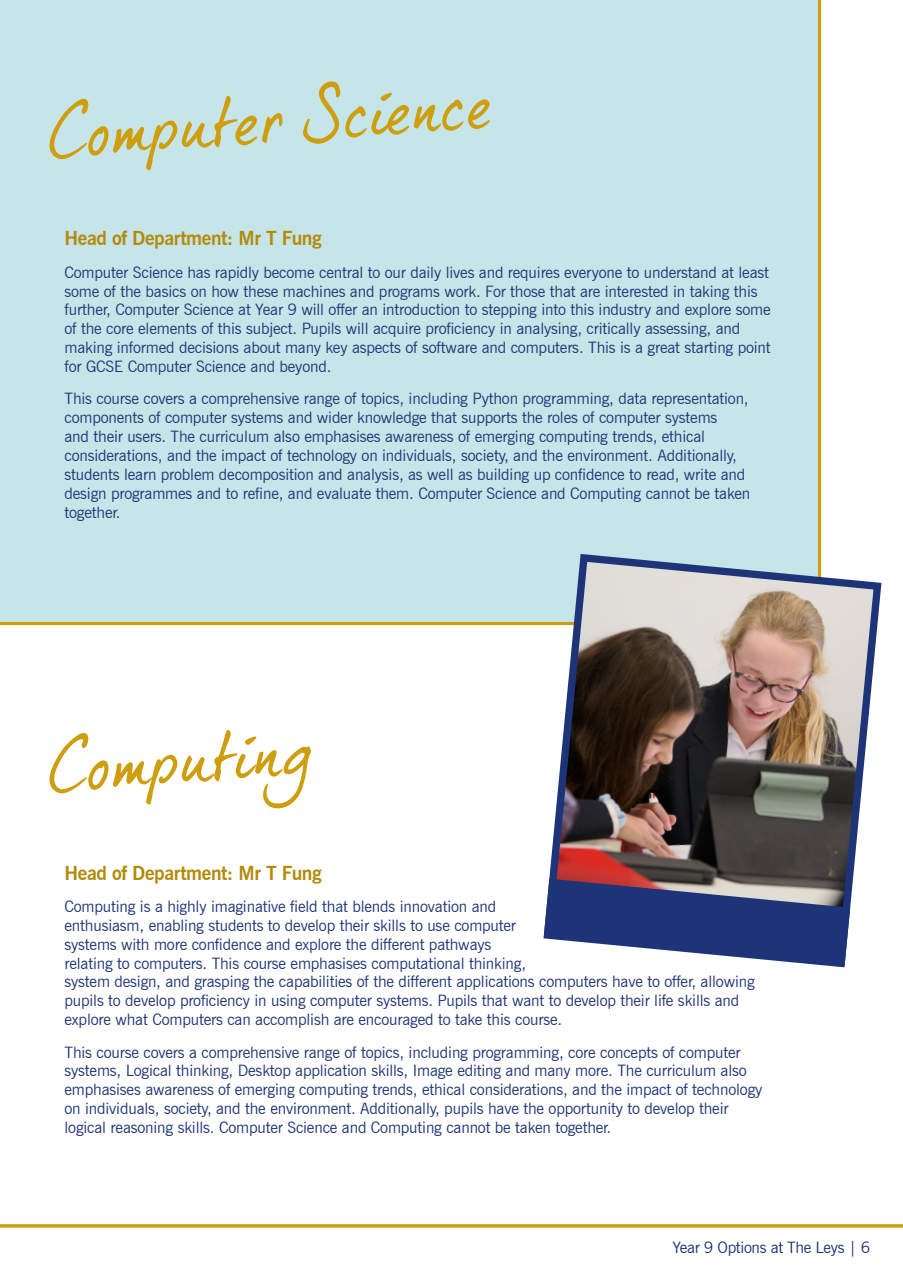
<style>
.page{position:relative;width:903px;height:1275px;background:#fff}
.page>*{position:absolute;margin:0;border:0;box-sizing:border-box;transform-origin:0 0}
.t1{font:69.3px "dear Joe 5 CASUAL P";color:#ce9e0d}
.t2{font:700 19.25px "News Gothic BT";letter-spacing:-.02em;color:#b38a0a}
.t3{font:15.75px/18.9px "News Gothic BT";letter-spacing:-.01em;color:#1e3478}
</style>
<div class="page">
<div style="left:0;top:0;width:821px;height:625px;background:#c6e5e8"></div>
<img style="left:540px;top:550px;width:342px;height:418px">
<svg style="left:544px;top:879px;width:306px;height:87px"></svg>
<svg style="left:0;top:1224px;width:903px;height:4px;background:#d3a92a"></svg>
<h1 class="t1" style="left:43px;top:92px;width:449px;rotate:-4deg">Computer Science</h1>
<p class="t2" style="left:65px;top:227px;width:259px">Head of Department: Mr T Fung</p>
<p class="t3" style="left:65px;top:262px;width:708px">Computer Science has rapidly become central to our daily lives and requires everyone to understand at least some of the basics on how these machines and programs work. For those that are interested in taking this further, Computer Science at Year 9 will offer an introduction to stepping into this industry and explore some of the core elements of this subject. Pupils will acquire proficiency in analysing, critically assessing, and making informed decisions about many key aspects of software and computers. This is a great starting point for GCSE Computer Science and beyond.</p>
<p class="t3" style="left:65px;top:389px;width:687px">This course covers a comprehensive range of topics, including Python programming, data representation, components of computer systems and wider knowledge that supports the roles of computer systems<br>and their users. The curriculum also emphasises awareness of emerging computing trends, ethical considerations, and the impact of technology on individuals, society, and the environment. Additionally, students learn problem decomposition and analysis, as well as building up confidence to read, write and design programmes and to refine, and evaluate them. Computer Science and Computing cannot be taken together.</p>
<h1 class="t1" style="left:43px;top:726px;width:271px;rotate:-4deg">Computing</h1>
<p class="t2" style="left:65px;top:861px;width:259px">Head of Department: Mr T Fung</p>
<p class="t3" style="left:65px;top:897px;width:692px">Computing is a highly imaginative field that blends innovation and<br>enthusiasm, enabling students to develop their skills to use computer<br>systems with more confidence and explore the different pathways<br>relating to computers. This course emphasises computational thinking,<br>system design, and grasping the capabilities of the different applications computers have to offer, allowing pupils to develop proficiency in using computer systems. Pupils that want to develop their life skills and explore what Computers can accomplish are encouraged to take this course.</p>
<p class="t3" style="left:65px;top:1042px;width:699px">This course covers a comprehensive range of topics, including programming, core concepts of computer systems, Logical thinking, Desktop application skills, Image editing and many more. The curriculum also emphasises awareness of emerging computing trends, ethical considerations, and the impact of technology on individuals, society, and the environment. Additionally, pupils have the opportunity to develop their logical reasoning skills. Computer Science and Computing cannot be taken together.</p>
<p class="t3" style="left:672px;top:1238px;width:199px">Year 9 Options at The Leys | 6</p>
</div>
